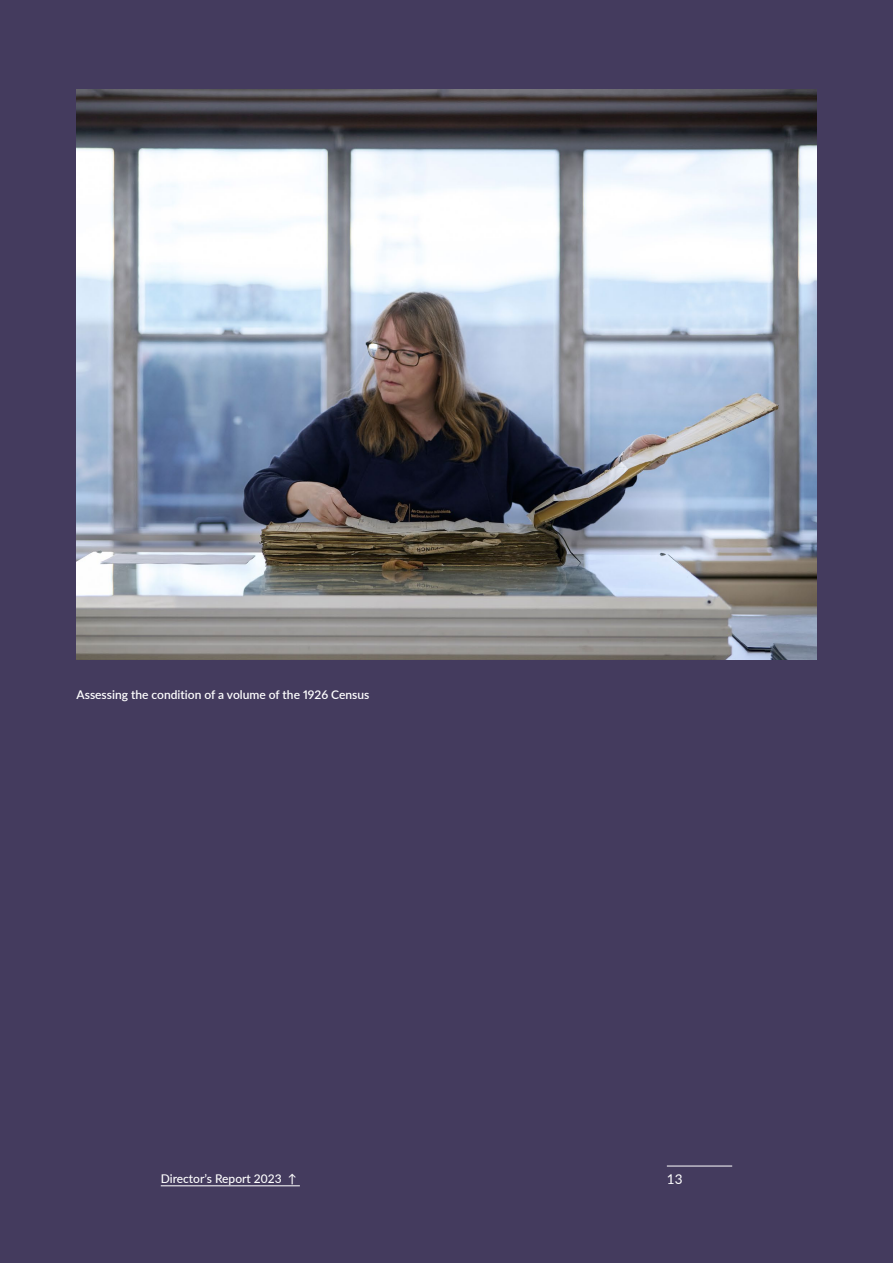
<style>
.page{position:relative;width:893px;height:1263px;background:#fff}
.page>*{position:absolute;margin:0;border:0;box-sizing:border-box;transform-origin:0 0}
.t1{font:13.5px "Lato";color:#fff}
.t2{font:600 12px "Lato";color:#fff}
.t3{font:500 12px "Lato";color:#fff}
</style>
<div class="page">
<div style="left:0;top:1px;width:893px;height:1262px;background:#443b5e"></div>
<hr style="left:667px;top:1166px;width:65px;height:1px;background:#fff">
<hr style="left:161px;top:1185px;width:139px;height:1px;background:#fff">
<img style="left:77px;top:89px;width:739px;height:570px">
<p class="t2" style="left:77px;top:686px;width:294px">Assessing the condition of a volume of the 1926 Census</p>
<p class="t3" style="left:161px;top:1170px;width:138px">Director’s Report 2023 ↑</p>
<p class="t1" style="left:667px;top:1170px;width:17px">13</p>
</div>
